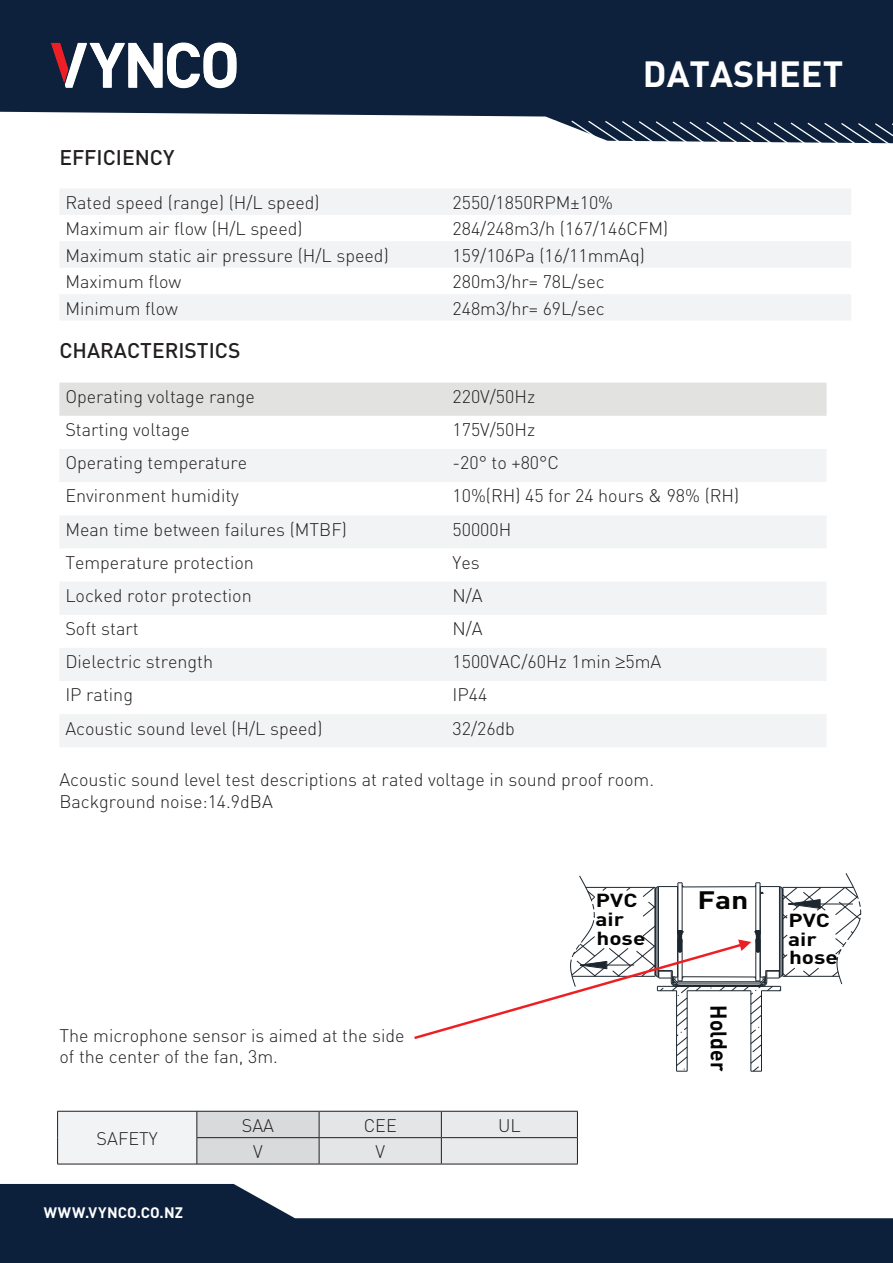
<style>
.page{position:relative;width:893px;height:1263px;background:#fff}
.page>*{position:absolute;margin:0;border:0;box-sizing:border-box;transform-origin:0 0}
.t1{font:700 36px "DIN";color:#fff}
.t2{font:700 24.9px "DIN";color:#040503;scale:1.21 1}
.t3{font:700 22.65px "DIN";letter-spacing:-.01em;color:#040503;scale:.93 1}
.t4{font:500 21px "DIN";color:#231f20}
.t5{font:700 18.75px/18.6px "DIN";color:#040503;scale:1.21 1}
.t6{font:300 18px/21.6px "DIN";color:#231f20}
.t7{font:700 15px "DIN";letter-spacing:.045em;color:#fff}
</style>
<div class="page">
<svg style="left:0;top:1184px;width:893px;height:79px;fill:#0c203c"></svg>
<div style="left:0;top:0;width:893px;height:119px;background:#0d203c"></div>
<svg style="left:552px;top:119px;width:341px;height:25px"></svg>
<div style="left:59px;top:383px;width:768px;height:33px;background:#e2e2e1"></div>
<svg style="left:60px;top:449px;width:766px;height:298px;fill:#f2f3f4"></svg>
<svg style="left:60px;top:482px;width:766px;height:33px"></svg>
<svg style="left:414px;top:873px;width:447px;height:199px"></svg>
<div style="left:58px;top:1111px;width:139px;height:53px;background:#f2f3f4"></div>
<hr style="left:197px;top:1164px;width:122px;height:1px;background:#231f20">
<hr style="left:319px;top:1164px;width:122px;height:1px;background:#231f20">
<hr style="left:441px;top:1164px;width:137px;height:1px;background:#231f20">
<hr style="left:57px;top:1111px;width:140px;height:1px;background:#231f20">
<svg style="left:57px;top:1111px;width:1px;height:53px"></svg>
<svg style="left:197px;top:1111px;width:381px;height:53px;background:#d8d9db"></svg>
<hr style="left:57px;top:1164px;width:140px;height:1px;background:#231f20">
<svg style="left:51px;top:43px;width:186px;height:45px"></svg>
<svg style="left:60px;top:189px;width:791px;height:131px;fill:#f2f3f4"></svg>
<p class="t4" style="left:59px;top:144px;width:117px">EFFICIENCY</p>
<h1 class="t1" style="left:643px;top:50px;width:202px">DATASHEET</h1>
<p class="t6" style="left:65px;top:191px;width:256px">Rated speed (range) (H/L speed)</p>
<p class="t6" style="left:452px;top:191px;width:162px">2550/1850RPM±10%</p>
<p class="t6" style="left:65px;top:218px;width:239px">Maximum air flow (H/L speed)</p>
<p class="t6" style="left:452px;top:218px;width:217px">284/248m3/h (167/146CFM)</p>
<p class="t6" style="left:65px;top:244px;width:325px">Maximum static air pressure (H/L speed)</p>
<p class="t6" style="left:452px;top:244px;width:194px">159/106Pa (16/11mmAq)</p>
<p class="t6" style="left:65px;top:271px;width:117px">Maximum flow</p>
<p class="t6" style="left:452px;top:271px;width:154px">280m3/hr= 78L/sec</p>
<p class="t6" style="left:65px;top:297px;width:114px">Minimum flow</p>
<p class="t6" style="left:452px;top:297px;width:154px">248m3/hr= 69L/sec</p>
<p class="t4" style="left:59px;top:337px;width:183px">CHARACTERISTICS</p>
<p class="t6" style="left:65px;top:386px;width:191px">Operating voltage range</p>
<p class="t6" style="left:452px;top:386px;width:84px">220V/50Hz</p>
<p class="t6" style="left:65px;top:419px;width:126px">Starting voltage</p>
<p class="t6" style="left:452px;top:419px;width:84px">175V/50Hz</p>
<p class="t6" style="left:65px;top:452px;width:183px">Operating temperature</p>
<p class="t6" style="left:452px;top:452px;width:108px">-20° to +80°C</p>
<p class="t6" style="left:65px;top:485px;width:175px">Environment humidity</p>
<p class="t6" style="left:452px;top:485px;width:288px">10%(RH) 45 for 24 hours &amp; 98% (RH)</p>
<p class="t6" style="left:65px;top:518px;width:283px">Mean time between failures (MTBF)</p>
<p class="t6" style="left:452px;top:518px;width:60px">50000H</p>
<p class="t6" style="left:65px;top:551px;width:190px">Temperature protection</p>
<p class="t6" style="left:452px;top:551px;width:29px">Yes</p>
<p class="t6" style="left:65px;top:584px;width:188px">Locked rotor protection</p>
<p class="t6" style="left:452px;top:584px;width:32px">N/A</p>
<p class="t6" style="left:65px;top:618px;width:75px">Soft start</p>
<p class="t6" style="left:452px;top:618px;width:32px">N/A</p>
<p class="t6" style="left:65px;top:651px;width:149px">Dielectric strength</p>
<p class="t6" style="left:452px;top:651px;width:210px">1500VAC/60Hz 1min ≥5mA</p>
<p class="t6" style="left:65px;top:684px;width:69px">IP rating</p>
<p class="t6" style="left:452px;top:684px;width:36px">IP44</p>
<p class="t6" style="left:65px;top:717px;width:259px">Acoustic sound level (H/L speed)</p>
<p class="t6" style="left:452px;top:717px;width:64px">32/26db</p>
<p class="t6" style="left:59px;top:769px;width:596px">Acoustic sound level test descriptions at rated voltage in sound proof room.<br>Background noise:14.9dBA</p>
<p class="t6" style="left:59px;top:1024px;width:347px">The microphone sensor is aimed at the side of the center of the fan, 3m.</p>
<p class="t6" style="left:97px;top:1127px;width:63px">SAFETY</p>
<p class="t7" style="left:44px;top:1203px;width:141px">WWW.VYNCO.CO.NZ</p>
<p class="t6" style="left:242px;top:1114px;width:34px">SAA</p>
<p class="t6" style="left:364px;top:1114px;width:35px">CEE</p>
<p class="t6" style="left:498px;top:1114px;width:24px">UL</p>
<p class="t6" style="left:253px;top:1140px;width:11px">V</p>
<p class="t6" style="left:375px;top:1140px;width:11px">V</p>
<p class="t5" style="left:595px;top:890px;width:43px">PVC air hose</p>
<h2 class="t2" style="left:697px;top:883px;width:44px">Fan</h2>
<p class="t3" style="left:734px;top:1005px;width:72px;rotate:90deg">Holder</p>
<p class="t5" style="left:788px;top:910px;width:43px">PVC air hose</p>
</div>
